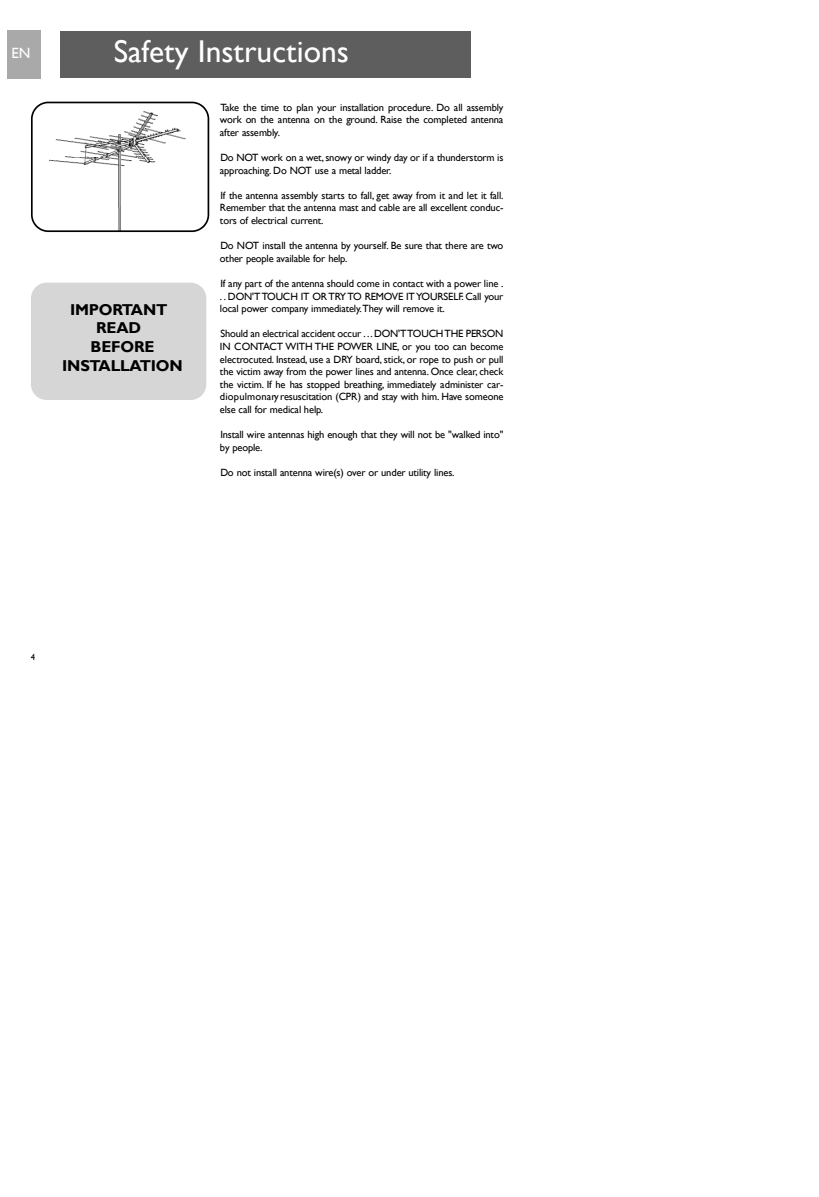
<style>
.page{position:relative;width:819px;height:1197px;background:#fff}
.page>*{position:absolute;margin:0;border:0;box-sizing:border-box;transform-origin:0 0}
.t1{font:31.5px "Gill Sans Alt One WGL";color:#fff}
.t2{font:700 15.75px/18.9px "Gill Sans Alt One WGL";letter-spacing:-.02em;color:#000;text-align:center}
.t3{font:14.88px "Gill Sans Alt One WGL";color:#fff}
.t4{font:10.5px/12.6px "Gill Sans Alt One WGL";letter-spacing:-.02em;color:#000;text-align:justify}
.t5{font:8.75px "Gill Sans Alt One WGL";color:#000}
</style>
<div class="page">
<div style="left:8px;top:31px;width:33px;height:48px;background:#a9a9a9"></div>
<div style="left:60px;top:31px;width:411px;height:46px;background:#5e5e5e"></div>
<div style="left:31px;top:283px;width:175px;height:117px;background:#d5d6d5"></div>
<svg style="left:31px;top:102px;width:178px;height:130px"></svg>
<h3 class="t3" style="left:11px;top:45px;width:21px">EN</h3>
<h1 class="t1" style="left:114px;top:32px;width:237px">Safety Instructions</h1>
<p class="t4" style="left:220px;top:101px;width:285px">Ta ke the time to plan your installation pro c e d u re. Do all assembly work on the antenna on the gro u n d . Raise the completed antenna after assembly.</p>
<p class="t4" style="left:220px;top:151px;width:285px">Do NOT work on a we t,sn owy or windy day or if a thunderstorm is ap p ro a c h in g . Do NOT use a metal ladd e r.</p>
<p class="t4" style="left:220px;top:189px;width:285px">If the antenna assembly starts to fall, get aw ay from it and let it fall.<br>Remember that the antenna mast and cable are all excellent conduc&shy;tors of electrical curre n t.</p>
<p class="t4" style="left:220px;top:239px;width:285px">Do NOT install the antenna by yo u rse lf. Be sure that there are two other people available for help.</p>
<p class="t4" style="left:220px;top:277px;width:285px">If any part of the antenna should come in contact with a power line . . . DON'T TOUCH IT OR T RY TO REMOVE IT YO U R S E L F. Call yo u r local power company immediately.T h ey will re m ove it.</p>
<p class="t4" style="left:220px;top:328px;width:285px">Should an electrical accident occur . ..DON'TTOUCH THE PERSON IN CONTACT WITH THE POWER LINE, or you too can become e le c tro c u te d . In ste a d , use a DRY board , stic k , or rope to push or pull the victim aw ay from the power lines and antenna. Once clear, c h e c k the victim. If he has stopped bre a th in g , im m e d ia te ly administer car&shy;d io p u lm o n a ry resuscitation (CPR) and stay with him. H ave someone else call for medical help.</p>
<p class="t4" style="left:220px;top:428px;width:285px">Install wire antennas high enough that they will not be "walked into" by people.</p>
<p class="t4" style="left:220px;top:466px;width:236px">Do not install antenna wire(s) over or under utility lines.</p>
<h2 class="t2" style="left:62px;top:300px;width:122px">IM P O RTA N T<br>READ<br>B E F O R E<br>IN S TA L L AT IO N</h2>
<p class="t5" style="left:31px;top:651px;width:6px">4</p>
</div>
